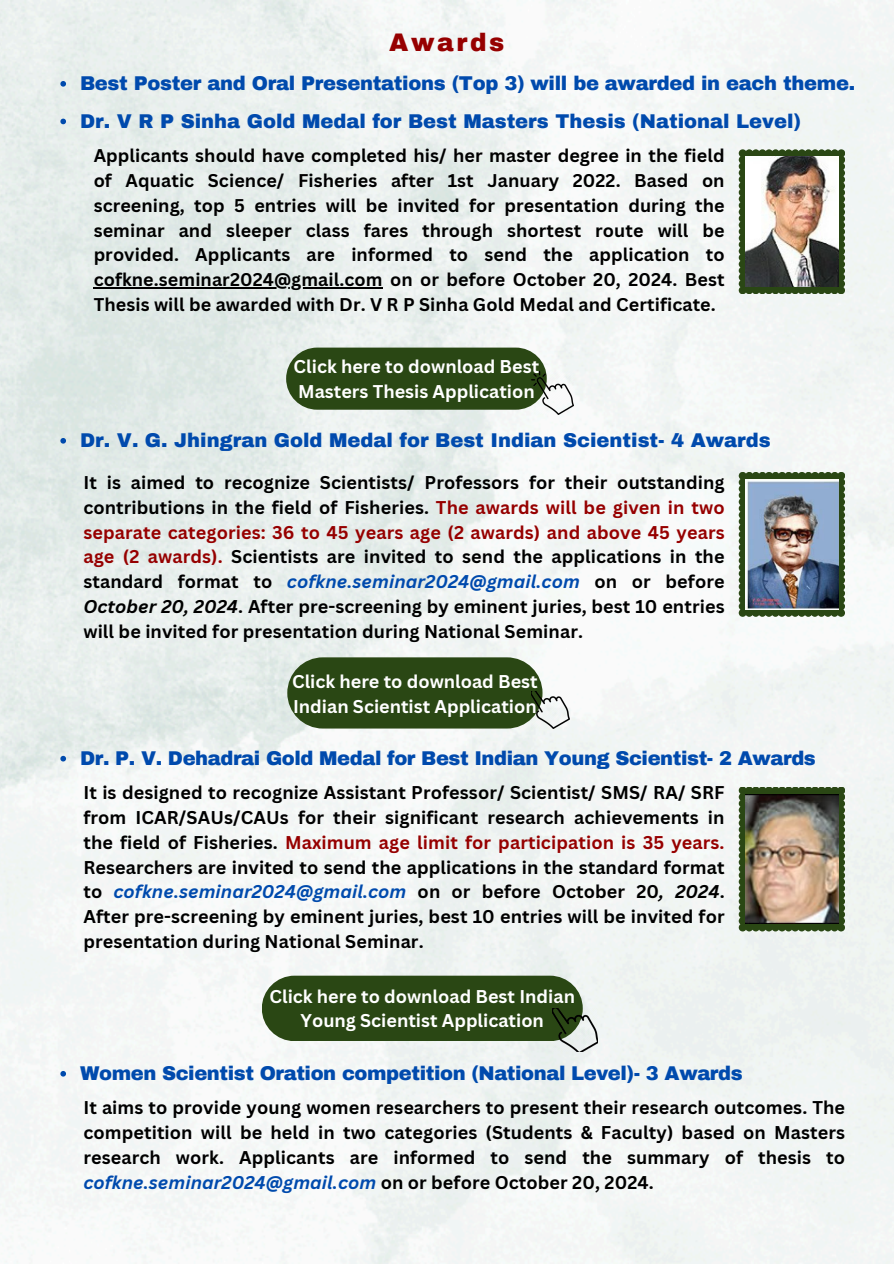
<style>
.page{position:relative;width:894px;height:1264px;background:#fff}
.page>*{position:absolute;margin:0;border:0;box-sizing:border-box;transform-origin:0 0}
.t1{font:900 24.9px "Archivo";letter-spacing:.105em;color:#960000}
.t2{font:900 19.5px "Archivo";letter-spacing:-.015em;color:#004aad}
.t3{font:700 18px/24.8px "Canva Sans";letter-spacing:.005em;color:#000;text-align:justify}
.t4{font:700 18px/24.8px "Canva Sans";color:#fff}
.s1{color:#960000}
.s2{font-style:italic;color:#004aad}
.s3{font-style:italic}
</style>
<div class="page">
<img style="left:0;top:0;width:893px;height:1263px">
<div style="left:286px;top:347px;width:260px;height:63px;background:#2a4714;border-radius:31px"></div>
<img style="left:531px;top:371px;width:42px;height:43px">
<div style="left:287px;top:657px;width:255px;height:71px;background:#2a4714;border-radius:36px"></div>
<img style="left:531px;top:691px;width:38px;height:37px">
<div style="left:262px;top:975px;width:320px;height:66px;background:#2a4714;border-radius:33px"></div>
<img style="left:552px;top:1008px;width:45px;height:43px">
<svg style="left:738px;top:472px;width:107px;height:145px;background:#486137"></svg>
<img style="left:745px;top:479px;width:93px;height:130px">
<svg style="left:738px;top:786px;width:107px;height:145px;background:#425a30"></svg>
<img style="left:745px;top:794px;width:93px;height:129px">
<svg style="left:738px;top:149px;width:107px;height:145px;background:#496137"></svg>
<img style="left:745px;top:157px;width:93px;height:130px">
<hr style="left:94px;top:287px;width:288px;height:1px;background:#000">
<svg style="left:60px;top:81px;width:6px;height:6px"></svg>
<svg style="left:60px;top:119px;width:6px;height:5px"></svg>
<svg style="left:60px;top:438px;width:6px;height:5px"></svg>
<svg style="left:60px;top:755px;width:6px;height:6px"></svg>
<svg style="left:60px;top:1070px;width:6px;height:6px"></svg>
<h2 class="t1" style="left:389px;top:29px;width:117px">Awards</h2>
<h2 class="t2" style="left:80px;top:73px;width:776px">Best Poster and Oral Presentations (Top 3) will be awarded in each theme.</h2>
<p class="t2" style="left:80px;top:110px;width:722px">Dr. V R P Sinha Gold Medal for Best Masters Thesis (National Level)</p>
<p class="t3" style="left:94px;top:143px;width:632px">Applicants should have completed his/ her master degree in the field of Aquatic Science/ Fisheries after 1st January 2022. Based on screening, top 5 entries will be invited for presentation during the seminar and sleeper class fares through shortest route will be provided. Applicants are informed to send the application to</p>
<p class="t3" style="left:94px;top:267px;width:632px">cofkne.seminar2024@gmail.com on or before October 20, 2024. Best<br>Thesis will be awarded with Dr. V R P Sinha Gold Medal and Certificate.</p>
<h1 class="t4" style="left:293px;top:354px;width:247px">Click here to download Best<br>Masters Thesis Application</h1>
<p class="t2" style="left:80px;top:430px;width:692px">Dr. V. G. Jhingran Gold Medal for Best Indian Scientist- 4 Awards</p>
<h2 class="t3" style="left:83px;top:470px;width:642px">It is aimed to recognize Scientists/ Professors for their outstanding contributions in the field of Fisheries. <span class="s1">The awards will be given in two separate categories: 36 to 45 years age (2 awards) and above 45 years age (2 awards).</span> Scientists are invited to send the applications in the standard format to <span class="s2">cofkne.seminar2024@gmail.com</span> on or before <span class="s3">October 20, 2024</span>. After pre-screening by eminent juries, best 10 entries will be invited for presentation during National Seminar.</h2>
<p class="t4" style="left:292px;top:668px;width:247px">Click here to download Best<br>Indian Scientist Application</p>
<p class="t2" style="left:80px;top:747px;width:737px">Dr. P. V. Dehadrai Gold Medal for Best Indian Young Scientist- 2 Awards</p>
<p class="t3" style="left:83px;top:780px;width:642px">It is designed to recognize Assistant Professor/ Scientist/ SMS/ RA/ SRF from ICAR/SAUs/CAUs for their significant research achievements in the field of Fisheries. <span class="s1">Maximum age limit for participation is 35 years.<br></span>Researchers are invited to send the applications in the standard format to <span class="s2">cofkne.seminar2024@gmail.com</span> on or before October 20<span class="s3">, 2024</span>.<br>After pre-screening by eminent juries, best 10 entries will be invited for presentation during National Seminar.</p>
<p class="t4" style="left:269px;top:983px;width:307px;text-align:center">Click here to download Best Indian<br>Young Scientist Application</p>
<p class="t2" style="left:80px;top:1062px;width:664px">Women Scientist Oration competition (National Level)- 3 Awards</p>
<h2 class="t3" style="left:83px;top:1095px;width:763px">It aims to provide young women researchers to present their research outcomes. The competition will be held in two categories (Students &amp; Faculty) based on Masters research work. Applicants are informed to send the summary of thesis to <span class="s2">cofkne.seminar2024@gmail.com</span> on or before October 20, 2024.</h2>
</div>
